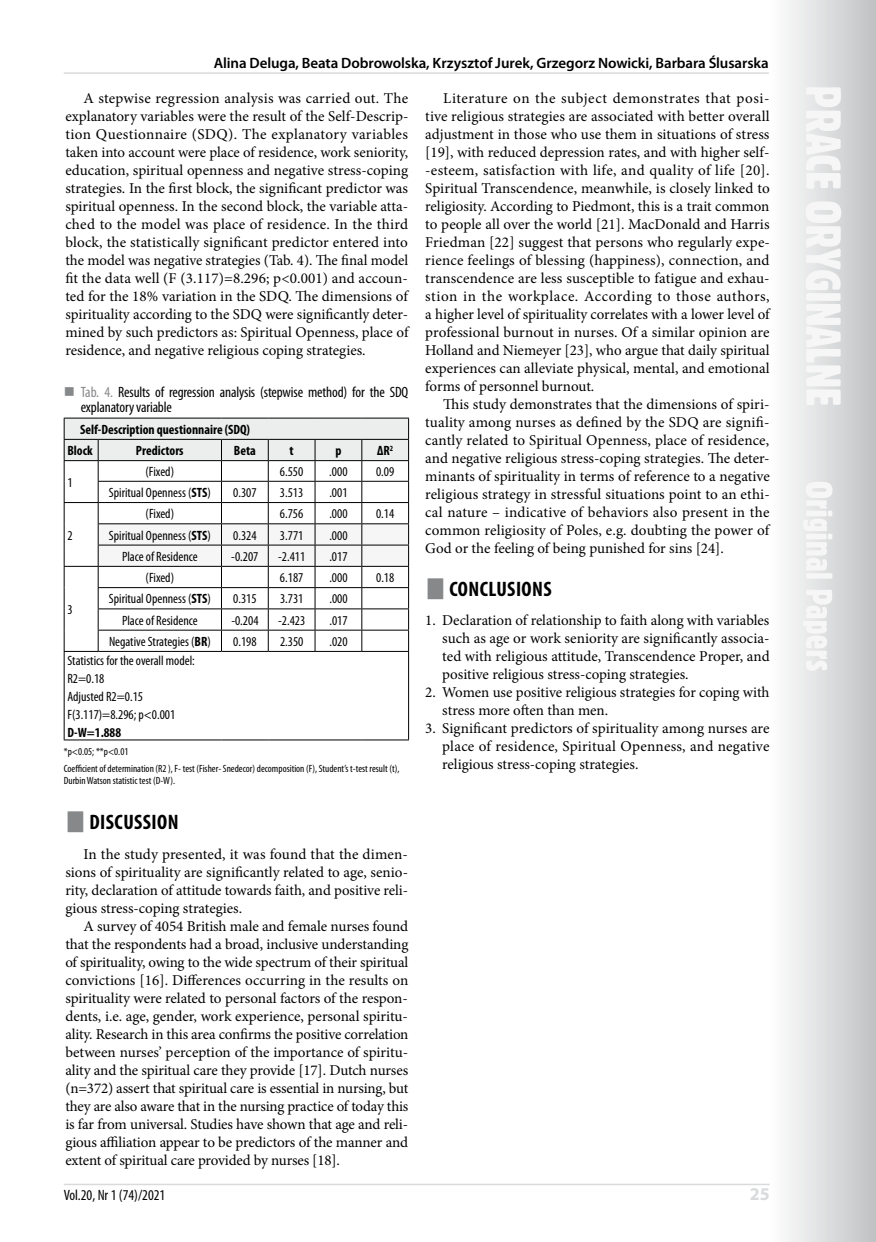
<style>
.page{position:relative;width:876px;height:1242px;background:#fff}
.page>*{position:absolute;margin:0;border:0;box-sizing:border-box;transform-origin:0 0}
.t1{font:700 condensed 21px "Myriad Pro";letter-spacing:.02em;color:#000}
.t2{font:700 18px "Myriad Pro";color:#d9dadb}
.t3{font:15px/18px "Minion Pro";letter-spacing:-.005em;color:#000;text-align:justify}
.t4{font:condensed 15px/15px "Myriad Pro";letter-spacing:-.01em;color:#000}
.t5{font:600 15px "Myriad Pro";letter-spacing:-.01em;color:#000}
.t6{font:condensed 13.5px/18px "Myriad Pro";color:#000}
.t7{font:700 condensed 13.5px/21.3px "Myriad Pro";color:#000}
.t8{font:condensed 10.5px/16.2px "Myriad Pro";color:#000}
.s1{color:#87888a}
.s2{font-weight:700}
</style>
<div class="page">
<svg style="left:787px;top:0;width:89px;height:1242px"></svg>
<svg style="left:803px;top:87px;width:38px;height:584px"></svg>
<hr style="left:64px;top:1183px;width:706px;height:2px;background:#d9dadb">
<hr style="left:64px;top:72px;width:705px;height:2px;background:#d9dadb">
<hr style="left:64px;top:651px;width:34px;height:1px;background:#000">
<hr style="left:64px;top:652px;width:1px;height:87px;background:#000">
<hr style="left:98px;top:651px;width:123px;height:1px;background:#000">
<hr style="left:221px;top:651px;width:47px;height:1px;background:#000">
<hr style="left:268px;top:651px;width:47px;height:1px;background:#000">
<hr style="left:315px;top:651px;width:47px;height:1px;background:#000">
<hr style="left:362px;top:651px;width:47px;height:1px;background:#000">
<hr style="left:408px;top:652px;width:1px;height:87px;background:#000">
<hr style="left:64px;top:739px;width:34px;height:1px;background:#000">
<hr style="left:98px;top:739px;width:123px;height:1px;background:#000">
<hr style="left:221px;top:739px;width:47px;height:1px;background:#000">
<hr style="left:268px;top:739px;width:47px;height:1px;background:#000">
<hr style="left:315px;top:739px;width:47px;height:1px;background:#000">
<hr style="left:362px;top:739px;width:47px;height:1px;background:#000">
<svg style="left:64px;top:418px;width:345px;height:233px"></svg>
<p class="t5" style="left:214px;top:53px;width:556px">Alina Deluga, Beata Dobrowolska, Krzysztof Jurek, Grzegorz Nowicki, Barbara Ślusarska</p>
<p class="t3" style="left:65px;top:89px;width:345px;text-indent:18px">A stepwise regression analysis was carried out. The explanatory variables were the result of the Self-Descrip&shy;tion Questionnaire (SDQ). The explanatory variables taken into account were place of residence, work seniority, education, spiritual openness and negative stress-coping strategies. In the first block, the significant predictor was spiritual openness. In the second block, the variable atta&shy;ched to the model was place of residence. In the third block, the statistically significant predictor entered into the model was negative strategies (Tab. 4). The final model fit the data well (F (3.117)=8.296; p&lt;0.001) and accoun&shy;ted for the 18% variation in the SDQ. The dimensions of spirituality according to the SDQ were significantly deter&shy;mined by such predictors as: Spiritual Openness, place of residence, and negative religious coping strategies.</p>
<p class="t3" style="left:425px;top:89px;width:346px;text-indent:18px">Literature on the subject demonstrates that posi&shy;tive religious strategies are associated with better overall adjustment in those who use them in situations of stress [19], with reduced depression rates, and with higher self--esteem, satisfaction with life, and quality of life [20].<br>Spiritual Transcendence, meanwhile, is closely linked to religiosity. According to Piedmont, this is a trait common to people all over the world [21]. MacDonald and Harris Friedman [22] suggest that persons who regularly expe&shy;rience feelings of blessing (happiness), connection, and transcendence are less susceptible to fatigue and exhau&shy;stion in the workplace. According to those authors, a higher level of spirituality correlates with a lower level of professional burnout in nurses. Of a similar opinion are Holland and Niemeyer [23], who argue that daily spiritual experiences can alleviate physical, mental, and emotional forms of personnel burnout.</p>
<p class="t3" style="left:425px;top:395px;width:346px;text-indent:18px">This study demonstrates that the dimensions of spiri&shy;tuality among nurses as defined by the SDQ are signifi&shy;cantly related to Spiritual Openness, place of residence, and negative religious stress-coping strategies. The deter&shy;minants of spirituality in terms of reference to a negative religious strategy in stressful situations point to an ethi&shy;cal nature – indicative of behaviors also present in the common religiosity of Poles, e.g. doubting the power of God or the feeling of being punished for sins [24].</p>
<h1 class="t1" style="left:449px;top:576px;width:104px">CONCLUSIONS</h1>
<p class="t3" style="left:442px;top:611px;width:329px;text-indent:-17px">1. Declaration of relationship to faith along with variables such as age or work seniority are significantly associa&shy;ted with religious attitude, Transcendence Proper, and positive religious stress-coping strategies.</p>
<p class="t3" style="left:442px;top:683px;width:329px;text-indent:-17px">2. Women use positive religious strategies for coping with stress more often than men.</p>
<p class="t3" style="left:442px;top:719px;width:329px;text-indent:-17px">3. Significant predictors of spirituality among nurses are place of residence, Spiritual Openness, and negative religious stress-coping strategies.</p>
<p class="t4" style="left:81px;top:384px;width:329px"><span class="s1">Tab. 4.</span> Results of regression analysis (stepwise method) for the SDQ explanatory variable</p>
<p class="t7" style="left:67px;top:418px;width:184px;text-indent:13px">Self-Description questionnaire (SDQ)<br>Block</p>
<p class="t7" style="left:136px;top:439px;width:49px">Predictors</p>
<p class="t7" style="left:234px;top:439px;width:24px">Beta</p>
<p class="t7" style="left:290px;top:439px;width:6px">t</p>
<p class="t7" style="left:335px;top:439px;width:8px">p</p>
<p class="t7" style="left:377px;top:439px;width:18px">ΔR<sup>2</sup></p>
<p class="t6" style="left:146px;top:462px;width:30px">(Fixed)</p>
<p class="t6" style="left:280px;top:462px;width:25px">6.550</p>
<p class="t6" style="left:329px;top:462px;width:20px">.000</p>
<p class="t6" style="left:376px;top:462px;width:20px">0.09</p>
<p class="t6" style="left:109px;top:483px;width:103px">Spiritual Openness (<span class="s2">STS</span>)</p>
<p class="t6" style="left:233px;top:483px;width:25px">0.307</p>
<p class="t6" style="left:280px;top:483px;width:25px">3.513</p>
<p class="t6" style="left:329px;top:483px;width:20px">.001</p>
<p class="t6" style="left:67px;top:473px;width:7px">1</p>
<p class="t6" style="left:146px;top:504px;width:30px">(Fixed)</p>
<p class="t6" style="left:280px;top:504px;width:25px">6.756</p>
<p class="t6" style="left:329px;top:504px;width:20px">.000</p>
<p class="t6" style="left:376px;top:504px;width:20px">0.14</p>
<p class="t6" style="left:109px;top:526px;width:103px">Spiritual Openness (<span class="s2">STS</span>)</p>
<p class="t6" style="left:233px;top:526px;width:25px">0.324</p>
<p class="t6" style="left:280px;top:526px;width:25px">3.771</p>
<p class="t6" style="left:329px;top:526px;width:20px">.000</p>
<p class="t6" style="left:122px;top:547px;width:77px">Place of Residence</p>
<p class="t6" style="left:231px;top:547px;width:29px">-0.207</p>
<p class="t6" style="left:278px;top:547px;width:29px">-2.411</p>
<p class="t6" style="left:329px;top:547px;width:20px">.017</p>
<p class="t6" style="left:67px;top:526px;width:7px">2</p>
<p class="t6" style="left:146px;top:568px;width:30px">(Fixed)</p>
<p class="t6" style="left:280px;top:568px;width:25px">6.187</p>
<p class="t6" style="left:329px;top:568px;width:20px">.000</p>
<p class="t6" style="left:376px;top:568px;width:20px">0.18</p>
<p class="t6" style="left:109px;top:590px;width:103px">Spiritual Openness (<span class="s2">STS</span>)</p>
<p class="t6" style="left:233px;top:590px;width:25px">0.315</p>
<p class="t6" style="left:280px;top:590px;width:25px">3.731</p>
<p class="t6" style="left:329px;top:590px;width:20px">.000</p>
<p class="t6" style="left:122px;top:611px;width:77px">Place of Residence</p>
<p class="t6" style="left:231px;top:611px;width:29px">-0.204</p>
<p class="t6" style="left:278px;top:611px;width:29px">-2.423</p>
<p class="t6" style="left:329px;top:611px;width:20px">.017</p>
<p class="t6" style="left:109px;top:632px;width:103px">Negative Strategies (<span class="s2">BR</span>)</p>
<p class="t6" style="left:233px;top:632px;width:25px">0.198</p>
<p class="t6" style="left:280px;top:632px;width:25px">2.350</p>
<p class="t6" style="left:329px;top:632px;width:20px">.020</p>
<p class="t6" style="left:67px;top:651px;width:129px">Statistics for the overall model:<br>R2=0.18<br>Adjusted R2=0.15<br>F(3.117)=8.296; p&lt;0.001</p>
<p class="t7" style="left:67px;top:721px;width:55px">D-W=1.888</p>
<p class="t8" style="left:64px;top:743px;width:337px">*p&lt;0.05; **p&lt;0.01<br>Coefficient of determination (R2 ), F- test (Fisher- Snedecor) decomposition (F), Student’s t-test result (t),</p>
<p class="t8" style="left:64px;top:772px;width:113px">Durbin Watson statistic test (D-W).</p>
<h1 class="t1" style="left:90px;top:809px;width:91px">DISCUSSION</h1>
<p class="t3" style="left:65px;top:845px;width:344px;text-indent:18px">In the study presented, it was found that the dimen&shy;sions of spirituality are significantly related to age, senio&shy;rity, declaration of attitude towards faith, and positive reli&shy;gious stress-coping strategies.</p>
<p class="t3" style="left:65px;top:917px;width:345px;text-indent:18px">A survey of 4054 British male and female nurses found that the respondents had a broad, inclusive understanding of spirituality, owing to the wide spectrum of their spiritual convictions [16]. Differences occurring in the results on spirituality were related to personal factors of the respon&shy;dents, i.e. age, gender, work experience, personal spiritu&shy;ality. Research in this area confirms the positive correlation between nurses’ perception of the importance of spiritu&shy;ality and the spiritual care they provide [17]. Dutch nurses (n=372) assert that spiritual care is essential in nursing, but they are also aware that in the nursing practice of today this is far from universal. Studies have shown that age and reli&shy;gious affiliation appear to be predictors of the manner and extent of spiritual care provided by nurses [18].</p>
<p class="t6" style="left:67px;top:600px;width:7px">3</p>
<p class="t4" style="left:64px;top:1187px;width:103px">Vol.20, Nr 1 (74)/2021</p>
<p class="t2" style="left:750px;top:1182px;width:21px">25</p>
</div>
